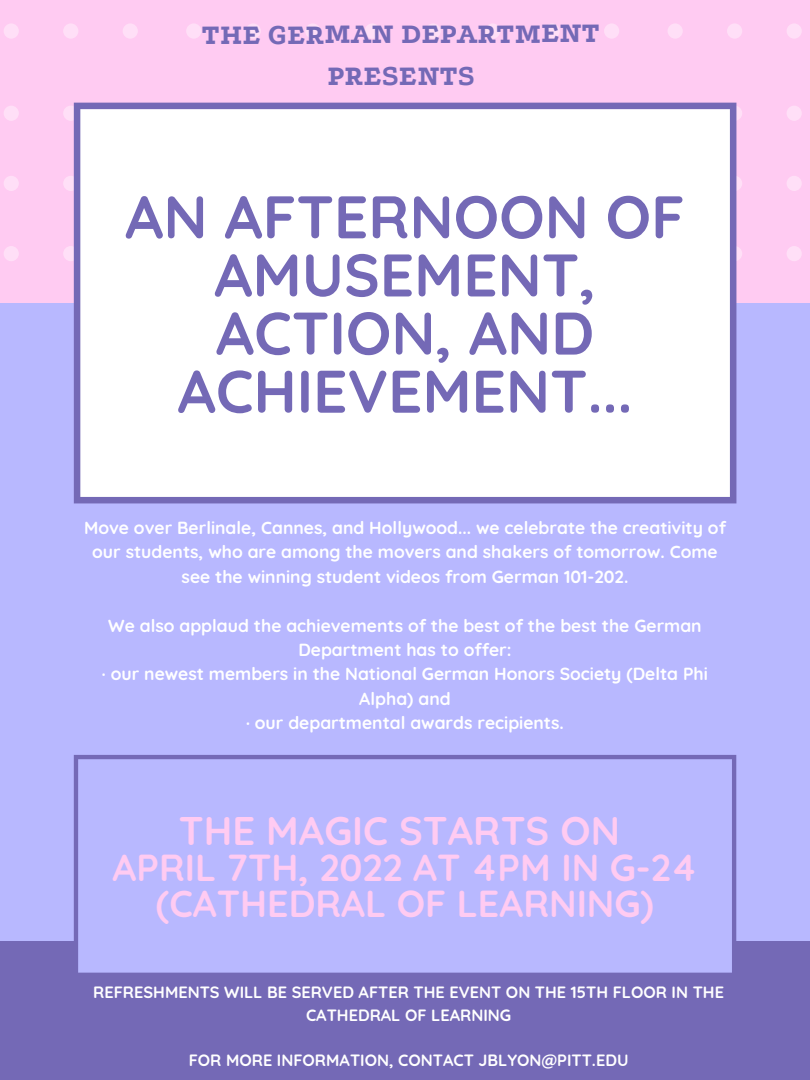
<style>
.page{position:relative;width:810px;height:1080px;background:#ffcbf2}
.page>*{position:absolute;margin:0;border:0;box-sizing:border-box;transform-origin:0 0}
.t1{font:700 60px/58.1px "Quicksand";color:#7469b6;text-align:center}
.t2{font:700 39.81px "Quicksand";color:#ffcbf2}
.t3{font:700 37.5px/36.1px "Quicksand";color:#ffcbf2;text-align:center}
.t4{font:800 30px/41.8px "Podkova";letter-spacing:-.005em;color:#7469b6;text-align:center}
.t5{font:700 17.5px/24.4px "Quicksand";color:#fff;text-align:center}
.t6{font:700 16.31px/22.8px "Quicksand";color:#fff;text-align:center}
</style>
<div class="page">
<svg style="left:4px;top:23px;width:134px;height:16px"></svg>
<svg style="left:4px;top:106px;width:70px;height:197px"></svg>
<svg style="left:186px;top:23px;width:194px;height:16px"></svg>
<svg style="left:736px;top:106px;width:66px;height:197px"></svg>
<svg style="left:426px;top:23px;width:193px;height:16px"></svg>
<svg style="left:668px;top:23px;width:134px;height:16px"></svg>
<div style="left:0;top:303px;width:810px;height:777px;background:#b8b8ff"></div>
<div style="left:74px;top:103px;width:662px;height:400px;background:#fff"></div>
<div style="left:0;top:941px;width:810px;height:139px;background:#7469b6"></div>
<svg style="left:74px;top:755px;width:662px;height:218px"></svg>
<p class="t4" style="left:202px;top:13px;width:400px">THE GERMAN DEPARTMENT<br>PRESENTS</p>
<p class="t1" style="left:125px;top:187px;width:561px">AN AFTERNOON OF<br>AMUSEMENT,<br>ACTION, AND<br>ACHIEVEMENT...</p>
<p class="t5" style="left:84px;top:515px;width:643px">Move over Berlinale, Cannes, and Hollywood... we celebrate the creativity of our students, who are among the movers and shakers of tomorrow. Come see the winning student videos from German 101-202.</p>
<p class="t5" style="left:108px;top:613px;width:595px">We also applaud the achievements of the best of the best the German<br>Department has to offer:</p>
<p class="t5" style="left:102px;top:662px;width:608px">· our newest members in the National German Honors Society (Delta Phi<br>Alpha) and</p>
<p class="t5" style="left:246px;top:710px;width:319px">· our departmental awards recipients.</p>
<p class="t2" style="left:179px;top:805px;width:443px">THE MAGIC STARTS ON</p>
<p class="t3" style="left:113px;top:849px;width:586px">APRIL 7TH, 2022 AT 4PM IN G-24 (CATHEDRAL OF LEARNING)</p>
<p class="t6" style="left:93px;top:980px;width:632px">REFRESHMENTS WILL BE SERVED AFTER THE EVENT ON THE 15TH FLOOR IN THE<br>CATHEDRAL OF LEARNING</p>
<p class="t6" style="left:189px;top:1049px;width:441px">FOR MORE INFORMATION, CONTACT JBLYON@PITT.EDU</p>
</div>
